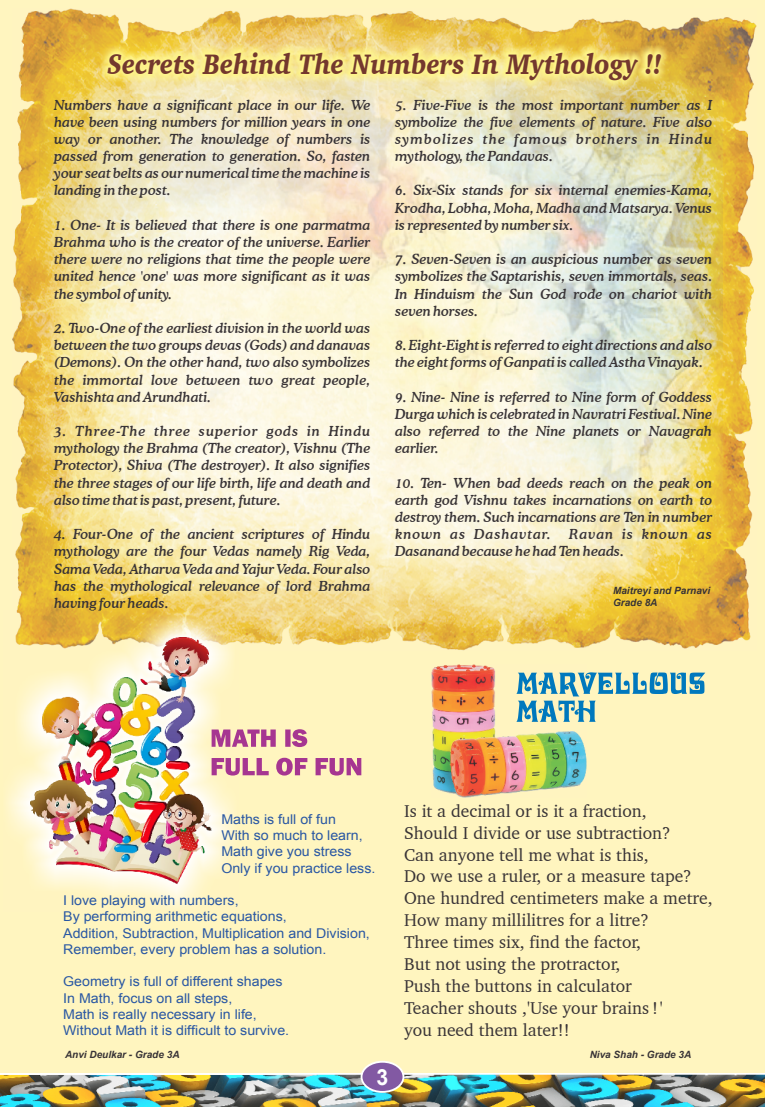
<style>
.page{position:relative;width:765px;height:1107px;background:#fff}
.page>*{position:absolute;margin:0;border:0;box-sizing:border-box;transform-origin:0 0}
.t1{font:italic 900 28.88px "Charter BT";color:#73382e;scale:.85 1}
.t2{font:700 22.25px "Arial";color:#fff;scale:.95 1}
.t3{font:17.5px/21.9px "Charter BT";color:#383336}
.t4{font:italic 500 13.75px/17.1px "Cooper BT";color:#383336;text-align:justify}
.t5{font:13.5px/16.2px "Arial";color:#2957a3;scale:1.05 1}
.t6{font:italic 700 10px/12px "Arial";color:#383336}
</style>
<div class="page">
<div style="left:0;top:0;width:765px;height:1072px;background:#fff5bf"></div>
<img style="left:12px;top:9px;width:744px;height:642px">
<img style="left:39px;top:50px;width:684px;height:544px">
<img style="left:314px;top:1075px;width:141px;height:32px">
<img style="left:455px;top:1075px;width:310px;height:32px">
<img style="left:0;top:1075px;width:314px;height:32px">
<div style="left:361px;top:1061px;width:43px;height:32px;background:#8259a3;border:2px solid #fff;border-radius:50%"></div>
<img style="left:99px;top:43px;width:571px;height:46px">
<img style="left:432px;top:664px;width:154px;height:134px">
<img style="left:7px;top:610px;width:231px;height:297px">
<img style="left:31px;top:637px;width:180px;height:248px">
<svg style="left:212px;top:729px;width:149px;height:47px"></svg>
<svg style="left:516px;top:672px;width:189px;height:50px"></svg>
<h1 class="t1" style="left:108px;top:52px;width:654px">Secrets Behind The Numbers In Mythology !!</h1>
<p class="t4" style="left:54px;top:97px;width:318px">Numbers have a significant place in our life. We have been using numbers for million years in one way or another. The knowledge of numbers is passed from generation to generation. So, fasten your seat belts as our numerical time the machine is landing in the post.</p>
<p class="t4" style="left:54px;top:218px;width:318px">1. One- It is believed that there is one parmatma Brahma who is the creator of the universe. Earlier there were no religions that time the people were united hence 'one' was more significant as it was the symbol of unity.</p>
<p class="t4" style="left:54px;top:321px;width:318px">2. Two-One of the earliest division in the world was between the two groups devas (Gods) and danavas (Demons). On the other hand, two also symbolizes the immortal love between two great people, Vashishta and Arundhati.</p>
<p class="t4" style="left:54px;top:424px;width:318px">3. Three-The three superior gods in Hindu mythology the Brahma (The creator), Vishnu (The Protector), Shiva (The destroyer). It also signifies the three stages of our life birth, life and death and also time that is past, present, future.</p>
<p class="t4" style="left:54px;top:527px;width:318px">4. Four-One of the ancient scriptures of Hindu mythology are the four Vedas namely Rig Veda, Sama Veda, Atharva Veda and Yajur Veda. Four also has the mythological relevance of lord Brahma having four heads.</p>
<p class="t4" style="left:395px;top:97px;width:319px">5. Five-Five is the most important number as I symbolize the five elements of nature. Five also symbolizes the famous brothers in Hindu mythology, the Pandavas.</p>
<p class="t4" style="left:395px;top:183px;width:319px">6. Six-Six stands for six internal enemies-Kama, Krodha, Lobha, Moha, Madha and Matsarya. Venus is represented by number six.</p>
<p class="t4" style="left:395px;top:252px;width:319px">7. Seven-Seven is an auspicious number as seven symbolizes the Saptarishis, seven immortals, seas.<br>In Hinduism the Sun God rode on chariot with seven horses.</p>
<p class="t4" style="left:395px;top:338px;width:319px">8. Eight-Eight is referred to eight directions and also the eight forms of Ganpati is called Astha Vinayak.</p>
<p class="t4" style="left:395px;top:390px;width:319px">9. Nine- Nine is referred to Nine form of Goddess Durga which is celebrated in Navratri Festival. Nine also referred to the Nine planets or Navagrah earlier.</p>
<p class="t4" style="left:395px;top:475px;width:319px">10. Ten- When bad deeds reach on the peak on earth god Vishnu takes incarnations on earth to destroy them. Such incarnations are Ten in number known as Dashavtar.</p>
<p class="t4" style="left:395px;top:527px;width:319px;text-indent:174px">Ravan is known as<br>Dasanand because he had Ten heads.</p>
<p class="t6" style="left:613px;top:585px;width:99px">Maitreyi and Parnavi<br>Grade 8A</p>
<p class="t5" style="left:221px;top:812px;width:148px">Maths is full of fun<br>With so much to learn,<br>Math give you stress<br>Only if you practice less.</p>
<p class="t5" style="left:63px;top:894px;width:294px">I love playing with numbers,<br>By performing arithmetic equations,<br>Addition, Subtraction, Multiplication and Division, Remember, every problem has a solution.</p>
<p class="t5" style="left:63px;top:975px;width:217px">Geometry is full of different shapes In Math, focus on all steps,<br>Math is really necessary in life, Without Math it is difficult to survive.</p>
<p class="t3" style="left:404px;top:801px;width:310px">Is it a decimal or is it a fraction,<br>Should I divide or use subtraction?<br>Can anyone tell me what is this,<br>Do we use a ruler, or a measure tape?<br>One hundred centimeters make a metre,<br>How many millilitres for a litre?<br>Three times six, find the factor,<br>But not using the protractor,<br>Push the buttons in calculator<br>Teacher shouts ,'Use your brains !'<br>you need them later!!</p>
<p class="t6" style="left:65px;top:1050px;width:116px">Anvi Deulkar - Grade 3A</p>
<p class="t6" style="left:590px;top:1050px;width:103px">Niva Shah - Grade 3A</p>
<h2 class="t2" style="left:377px;top:1069px;width:14px">3</h2>
</div>
